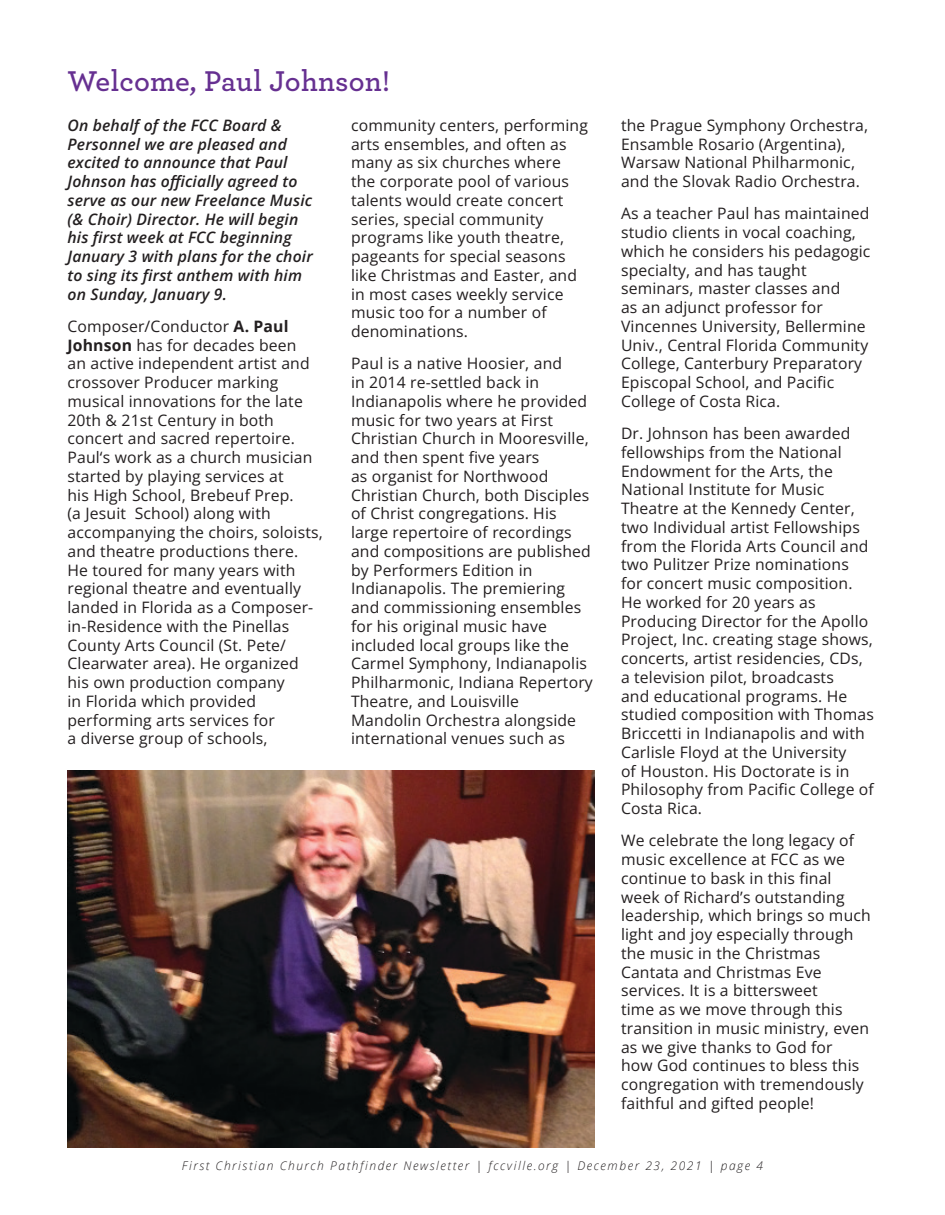
<style>
.page{position:relative;width:945px;height:1215px;background:#fff}
.page>*{position:absolute;margin:0;border:0;box-sizing:border-box;transform-origin:0 0}
.Body_copy{font:600 30px "Archer";letter-spacing:.005em;color:#663091}
.Body_copy-2{font:15.75px/18.8px "Open Sans";letter-spacing:.01em;color:#231f20}
.Body_copy-3{font:italic 600 15.75px/18.8px "Open Sans";letter-spacing:.01em;color:#231f20}
.t1{font:italic 300 12px "Open Sans";letter-spacing:.13em;color:#231f20}
.s1{font-weight:700}
</style>
<div class="page">
<img style="left:68px;top:771px;width:526px;height:377px">
<p class="Body_copy" style="left:68px;top:59px;width:324px">Welcome, Paul Johnson!</p>
<p class="Body_copy-3" style="left:68px;top:115px;width:247px">On behalf of the FCC Board &amp;<br>Personnel we are pleased and excited to announce that Paul<br>Johnson has officially agreed to serve as our new Freelance Music (&amp; Choir) Director. He will begin his first week at FCC beginning<br>January 3 with plans for the choir to sing its first anthem with him on Sunday, January 9.</p>
<p class="Body_copy-2" style="left:68px;top:316px;width:257px">Composer/Conductor <span class="s1">A. Paul<br>Johnson</span> has for decades been<br>an active independent artist and crossover Producer marking musical innovations for the late<br>20th &amp; 21st Century in both concert and sacred repertoire.<br>Paul‘s work as a church musician started by playing services at<br>his High School, Brebeuf Prep.<br>(a Jesuit School) along with accompanying the choirs, soloists, and theatre productions there.<br>He toured for many years with regional theatre and eventually landed in Florida as a Composer&shy;in-Residence with the Pinellas<br>County Arts Council (St. Pete/<br>Clearwater area). He organized his own production company<br>in Florida which provided performing arts services for<br>a diverse group of schools,</p>
<p class="Body_copy-2" style="left:351px;top:115px;width:239px">community centers, performing arts ensembles, and often as many as six churches where the corporate pool of various talents would create concert series, special community programs like youth theatre, pageants for special seasons like Christmas and Easter, and in most cases weekly service music too for a number of denominations.</p>
<p class="Body_copy-2" style="left:351px;top:354px;width:243px">Paul is a native Hoosier, and<br>in 2014 re-settled back in<br>Indianapolis where he provided music for two years at First<br>Christian Church in Mooresville, and then spent five years<br>as organist for Northwood<br>Christian Church, both Disciples of Christ congregations. His large repertoire of recordings and compositions are published by Performers Edition in<br>Indianapolis. The premiering and commissioning ensembles for his original music have included local groups like the<br>Carmel Symphony, Indianapolis<br>Philharmonic, Indiana Repertory<br>Theatre, and Louisville<br>Mandolin Orchestra alongside international venues such as</p>
<p class="Body_copy-2" style="left:621px;top:115px;width:249px">the Prague Symphony Orchestra,<br>Ensamble Rosario (Argentina),<br>Warsaw National Philharmonic, and the Slovak Radio Orchestra.</p>
<p class="Body_copy-2" style="left:621px;top:204px;width:251px">As a teacher Paul has maintained studio clients in vocal coaching, which he considers his pedagogic specialty, and has taught seminars, master classes and<br>as an adjunct professor for<br>Vincennes University, Bellermine<br>Univ., Central Florida Community<br>College, Canterbury Preparatory<br>Episcopal School, and Pacific<br>College of Costa Rica.</p>
<p class="Body_copy-2" style="left:621px;top:424px;width:254px">Dr. Johnson has been awarded fellowships from the National<br>Endowment for the Arts, the<br>National Institute for Music<br>Theatre at the Kennedy Center, two Individual artist Fellowships from the Florida Arts Council and two Pulitzer Prize nominations for concert music composition.<br>He worked for 20 years as<br>Producing Director for the Apollo<br>Project, Inc. creating stage shows, concerts, artist residencies, CDs, a television pilot, broadcasts<br>and educational programs. He studied composition with Thomas<br>Briccetti in Indianapolis and with<br>Carlisle Floyd at the University<br>of Houston. His Doctorate is in<br>Philosophy from Pacific College of<br>Costa Rica.</p>
<p class="Body_copy-2" style="left:621px;top:831px;width:251px">We celebrate the long legacy of music excellence at FCC as we continue to bask in this final week of Richard’s outstanding leadership, which brings so much light and joy especially through the music in the Christmas<br>Cantata and Christmas Eve services. It is a bittersweet<br>time as we move through this transition in music ministry, even as we give thanks to God for<br>how God continues to bless this congregation with tremendously faithful and gifted people!</p>
<p class="t1" style="left:182px;top:1158px;width:583px">First Christian Church Pathfinder Newsletter | fccville.org | December 23, 2021 | page 4</p>
</div>
